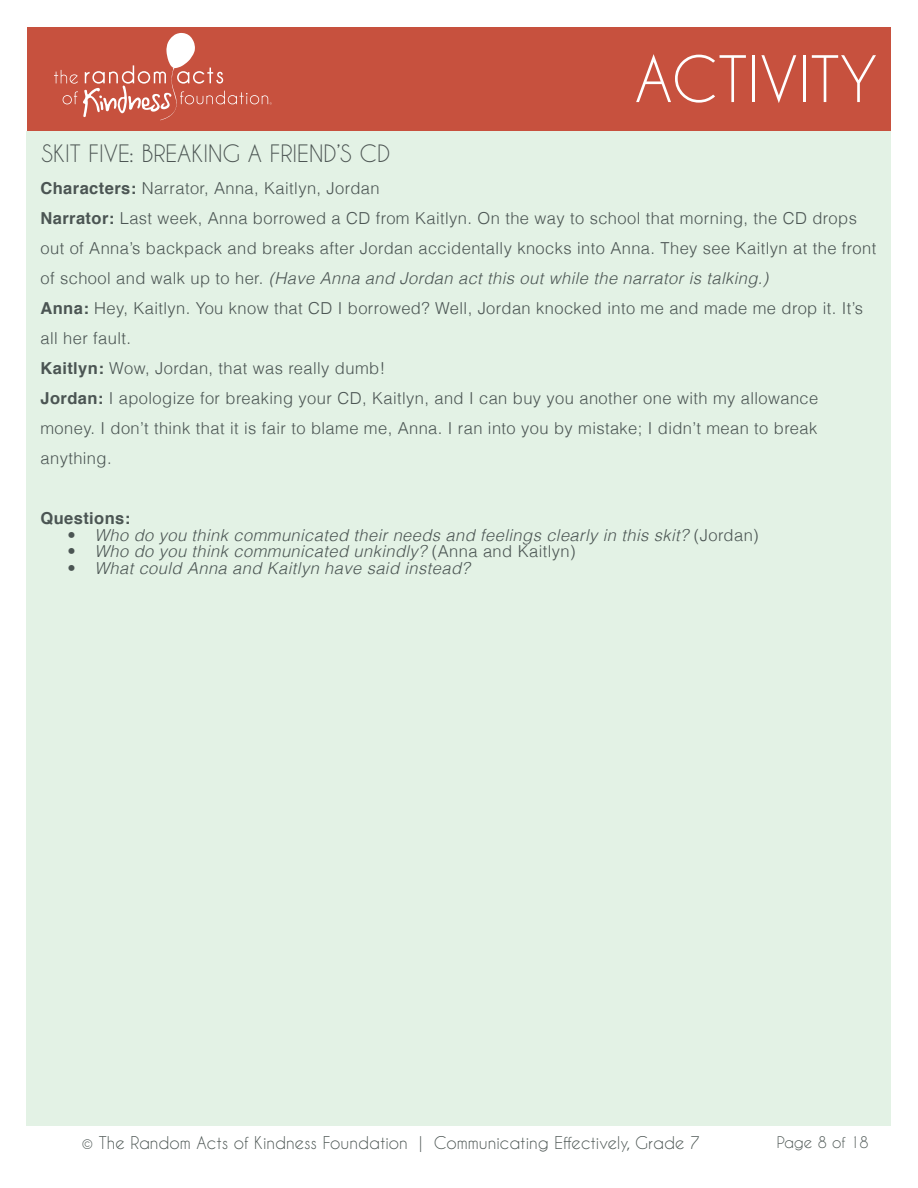
<style>
.page{position:relative;width:918px;height:1188px;background:#fff}
.page>*{position:absolute;margin:0;border:0;box-sizing:border-box;transform-origin:0 0}
.t1{font:60px "Caviar Dreams";color:#fff}
.t2{font:22.5px "Caviar Dreams";color:#4c5553}
.t3{font:300 16.5px/30px "Helvetica";letter-spacing:.025em;color:#4b5553}
.t4{font:italic 300 16.5px "Helvetica";letter-spacing:.025em;color:#4b5553}
.t5{font:16.5px "Caviar Dreams";color:#4c5553}
.t6{font:700 16.5px "Helvetica";letter-spacing:.025em;color:#4b5553}
.t7{font:15px "Caviar Dreams";color:#4c5553}
.s1{font-weight:700}
.s2{font-style:italic}
.s3{font-style:normal}
</style>
<div class="page">
<div style="left:28px;top:27px;width:863px;height:103px;background:#c7513e"></div>
<svg style="left:54px;top:33px;width:218px;height:87px"></svg>
<div style="left:27px;top:131px;width:864px;height:994px;background:#e3f2e5"></div>
<h2 class="t2" style="left:42px;top:140px;width:350px">SKIT FIVE: BREAKING A FRIEND’S CD</h2>
<h1 class="t1" style="left:635px;top:43px;width:244px">ACTIVITY</h1>
<p class="t3" style="left:40px;top:173px;width:837px"><span class="s1">Characters:</span> Narrator, Anna, Kaitlyn, Jordan<br><span class="s1">Narrator:</span> Last week, Anna borrowed a CD from Kaitlyn. On the way to school that morning, the CD drops out of Anna’s backpack and breaks after Jordan accidentally knocks into Anna. They see Kaitlyn at the front of school and walk up to her. <span class="s2">(Have Anna and Jordan act this out while the narrator is talking.)<br></span><span class="s1">Anna:</span> Hey, Kaitlyn. You know that CD I borrowed? Well, Jordan knocked into me and made me drop it. It’s all her fault.<br><span class="s1">Kaitlyn:</span> Wow, Jordan, that was really dumb!<br><span class="s1">Jordan:</span> I apologize for breaking your CD, Kaitlyn, and I can buy you another one with my allowance money. I don’t think that it is fair to blame me, Anna. I ran into you by mistake; I didn’t mean to break anything.</p>
<p class="t6" style="left:40px;top:505px;width:91px">Questions:</p>
<p class="t4" style="left:67px;top:522px;width:693px"><span class="s3">•</span> Who do you think communicated their needs and feelings clearly in this skit? <span class="s3">(Jordan)</span></p>
<p class="t4" style="left:67px;top:539px;width:510px"><span class="s3">•</span> Who do you think communicated unkindly? <span class="s3">(Anna and Kaitlyn)</span></p>
<p class="t4" style="left:67px;top:555px;width:404px"><span class="s3">•</span> What could Anna and Kaitlyn have said instead?</p>
<p class="t5" style="left:82px;top:1133px;width:620px">© The Random Acts of Kindness Foundation | Communicating Effectively, Grade 7</p>
<p class="t7" style="left:777px;top:1133px;width:94px">Page 8 of 18</p>
</div>
